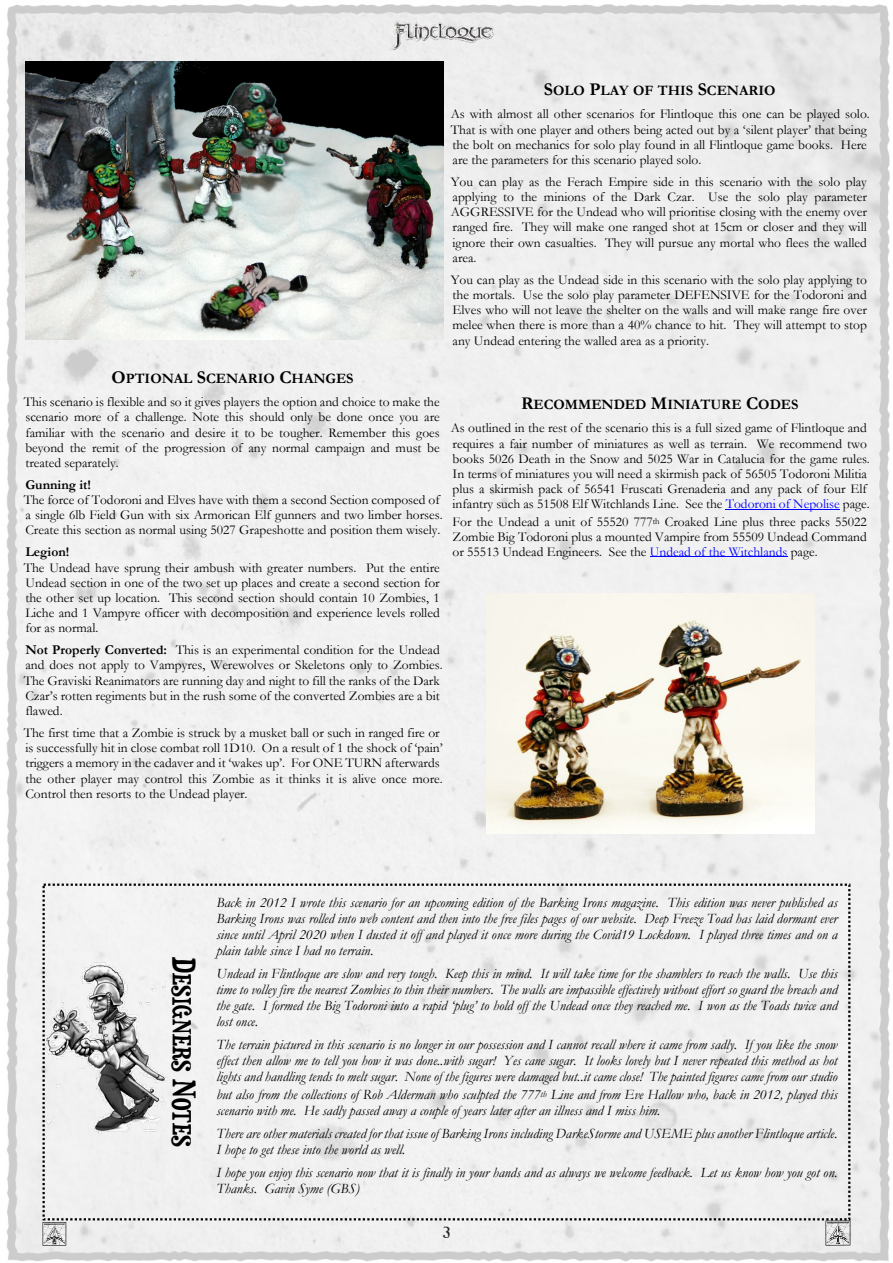
<style>
.page{position:relative;width:893px;height:1263px;background:#fff}
.page>*{position:absolute;margin:0;border:0;box-sizing:border-box;transform-origin:0 0}
.t1{font:23.4px "Duality";color:#000}
.t2{font:16.5px "Caslon Antique VL";color:#000}
.t3{font:700 14.4px "Garamond";color:#000}
.t4{font:italic 14.25px/16px "Garamond";color:#000;text-align:justify}
.t5{font:13.5px/15.1px "Garamond";color:#000;text-align:justify}
.t6{font:700 13.5px "Garamond";color:#000}
.s1{font-size:18px}
.s2{font-weight:700}
.s3{color:#00f}
.s4{font-size:8.85px}
.s5{font-size:29.25px}
.s6{font-size:9.3px}
</style>
<div class="page">
<img style="left:6px;top:4px;width:884px;height:1258px">
<hr style="left:726px;top:509px;width:114px;height:1px;background:#00f">
<hr style="left:650px;top:557px;width:137px;height:1px;background:#00f">
<div style="left:43px;top:883px;width:807px;height:337px;border:2px dashed #000"></div>
<img style="left:43px;top:959px;width:123px;height:175px">
<img style="left:25px;top:62px;width:419px;height:278px">
<img style="left:486px;top:594px;width:328px;height:240px">
<p class="t3" style="left:544px;top:86px;width:233px"><span class="s1">S</span>OLO <span class="s1">P</span>LAY OF THIS <span class="s1">S</span>CENARIO</p>
<p class="t5" style="left:451px;top:108px;width:421px;text-align:left">As with almost all other scenarios for Flintloque this one can be played solo.<br>That is with one player and others being acted out by a ‘silent player’ that being the bolt on mechanics for solo play found in all Flintloque game books. Here are the parameters for this scenario played solo.</p>
<p class="t5" style="left:451px;top:176px;width:418px">You can play as the Ferach Empire side in this scenario with the solo play applying to the minions of the Dark Czar. Use the solo play parameter AGGRESSIVE for the Undead who will prioritise closing with the enemy over ranged fire. They will make one ranged shot at 15cm or closer and they will ignore their own casualties. They will pursue any mortal who flees the walled area.</p>
<p class="t5" style="left:451px;top:274px;width:418px">You can play as the Undead side in this scenario with the solo play applying to the mortals. Use the solo play parameter DEFENSIVE for the Todoroni and Elves who will not leave the shelter on the walls and will make range fire over melee when there is more than a 40% chance to hit. They will attempt to stop any Undead entering the walled area as a priority.</p>
<p class="t3" style="left:112px;top:374px;width:243px"><span class="s1">O</span>PTIONAL <span class="s1">S</span>CENARIO <span class="s1">C</span>HANGES</p>
<p class="t5" style="left:24px;top:396px;width:418px">This scenario is flexible and so it gives players the option and choice to make the scenario more of a challenge. Note this should only be done once you are familiar with the scenario and desire it to be tougher. Remember this goes beyond the remit of the progression of any normal campaign and must be treated separately.</p>
<p class="t6" style="left:25px;top:480px;width:67px">Gunning it!</p>
<p class="t5" style="left:24px;top:494px;width:420px;text-align:left">The force of Todoroni and Elves have with them a second Section composed of a single 6lb Field Gun with six Armorican Elf gunners and two limber horses.<br>Create this section as normal using 5027 Grapeshotte and position them wisely.</p>
<p class="t6" style="left:25px;top:547px;width:45px">Legion!</p>
<p class="t5" style="left:24px;top:561px;width:418px">The Undead have sprung their ambush with greater numbers. Put the entire Undead section in one of the two set up places and create a second section for the other set up location. This second section should contain 10 Zombies, 1<br>Liche and 1 Vampyre officer with decomposition and experience levels rolled for as normal.</p>
<p class="t5" style="left:24px;top:644px;width:420px;text-align:left"><span class="s2">Not Properly Converted:</span> This is an experimental condition for the Undead and does not apply to Vampyres, Werewolves or Skeletons only to Zombies.<br>The Graviski Reanimators are running day and night to fill the ranks of the Dark Czar’s rotten regiments but in the rush some of the converted Zombies are a bit flawed.</p>
<p class="t5" style="left:24px;top:727px;width:420px;text-align:left">The first time that a Zombie is struck by a musket ball or such in ranged fire or is successfully hit in close combat roll 1D10. On a result of 1 the shock of ‘pain’ triggers a memory in the cadaver and it ‘wakes up’. For ONE TURN afterwards the other player may control this Zombie as it thinks it is alive once more.<br>Control then resorts to the Undead player.</p>
<p class="t3" style="left:521px;top:400px;width:279px"><span class="s1">R</span>ECOMMENDED <span class="s1">M</span>INIATURE <span class="s1">C</span>ODES</p>
<p class="t5" style="left:451px;top:422px;width:421px;text-align:left">As outlined in the rest of the scenario this is a full sized game of Flintloque and requires a fair number of miniatures as well as terrain. We recommend two books 5026 Death in the Snow and 5025 War in Catalucia for the game rules.<br>In terms of miniatures you will need a skirmish pack of 56505 Todoroni Militia plus a skirmish pack of 56541 Fruscati Grenaderia and any pack of four Elf infantry such as 51508 Elf Witchlands Line. See the <span class="s3">Todoroni of Nepolise</span> page.</p>
<p class="t5" style="left:453px;top:515px;width:416px">For the Undead a unit of 55520 777<span class="s4">th</span> Croaked Line plus three packs 55022<br>Zombie Big Todoroni plus a mounted Vampire from 55509 Undead Command or 55513 Undead Engineers. See the <span class="s3">Undead of the Witchlands</span> page.</p>
<h1 class="t1" style="left:191px;top:957px;width:191px;rotate:90deg"><span class="s5">D</span>ESIGNERS <span class="s5">N</span>OTES</h1>
<p class="t4" style="left:216px;top:896px;width:623px">Back in 2012 I wrote this scenario for an upcoming edition of the Barking Irons magazine. This edition was never published as Barking Irons was rolled into web content and then into the free files pages of our website. Deep Freeze Toad has laid dormant ever since until April 2020 when I dusted it off and played it once more during the Covid19 Lockdown. I played three times and on a plain table since I had no terrain.</p>
<p class="t4" style="left:216px;top:967px;width:623px">Undead in Flintloque are slow and very tough. Keep this in mind. It will take time for the shamblers to reach the walls. Use this time to volley fire the nearest Zombies to thin their numbers. The walls are impassible effectively without effort so guard the breach and the gate. I formed the Big Todoroni into a rapid ‘plug’ to hold off the Undead once they reached me. I won as the Toads twice and lost once.</p>
<p class="t4" style="left:216px;top:1038px;width:623px">The terrain pictured in this scenario is no longer in our possession and I cannot recall where it came from sadly. If you like the snow effect then allow me to tell you how it was done..with sugar! Yes cane sugar. It looks lovely but I never repeated this method as hot lights and handling tends to melt sugar. None of the figures were damaged but..it came close! The painted figures came from our studio</p>
<p class="t4" style="left:216px;top:1088px;width:623px">but also from the collections of Rob Alderman who sculpted the 777<span class="s6">th</span> Line and from Eve Hallow who, back in 2012, played this scenario with me. He sadly passed away a couple of years later after an illness and I miss him.</p>
<p class="t4" style="left:216px;top:1127px;width:623px">There are other materials created for that issue of Barking Irons including DarkeStorme and USEME plus another Flintloque article.<br>I hope to get these into the world as well.</p>
<p class="t4" style="left:216px;top:1166px;width:623px">I hope you enjoy this scenario now that it is finally in your hands and as always we welcome feedback. Let us know how you got on.<br>Thanks. Gavin Syme (GBS)</p>
<p class="t2" style="left:443px;top:1226px;width:9px">3</p>
</div>
